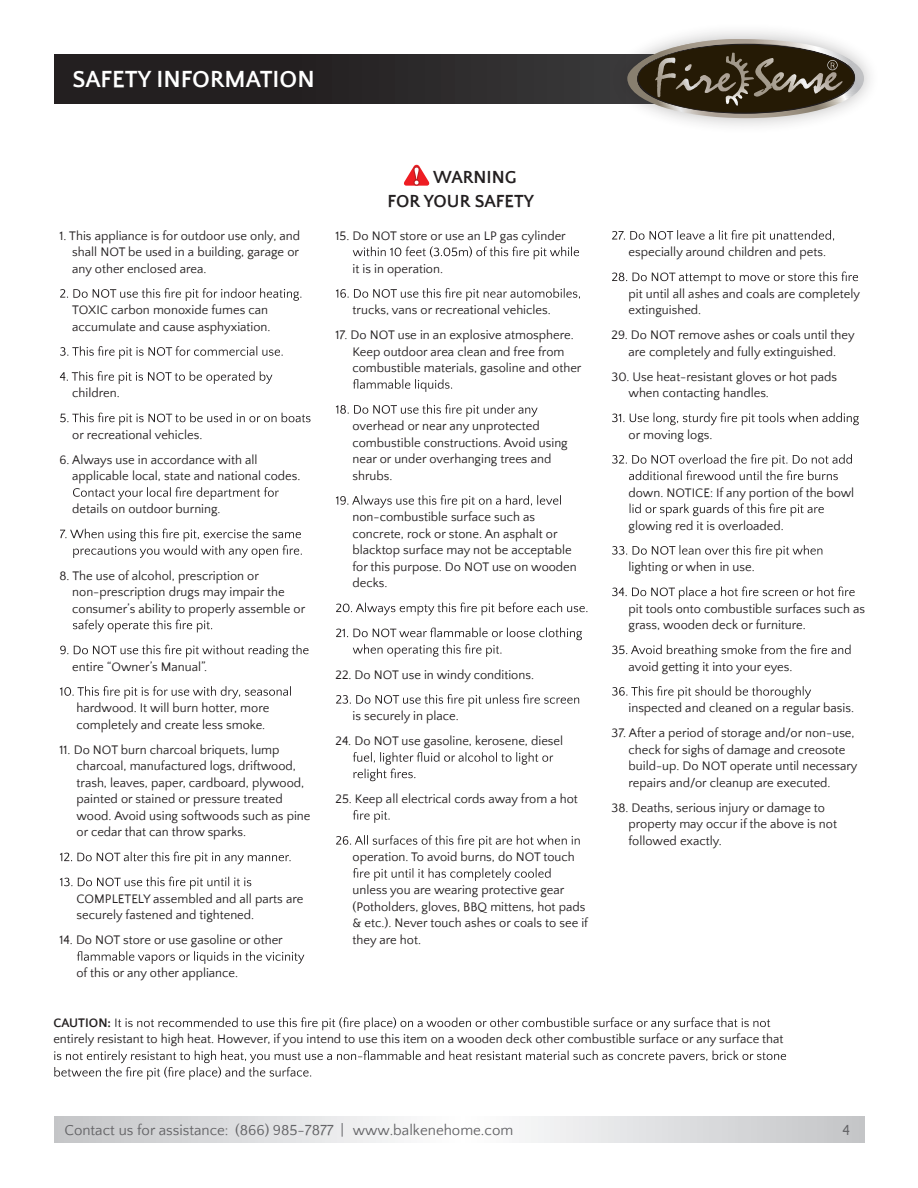
<style>
.page{position:relative;width:918px;height:1188px;background:#fff}
.page>*{position:absolute;margin:0;border:0;box-sizing:border-box;transform-origin:0 0}
.t1{font:700 24px "Quattrocento Sans";color:#fff}
.t2{font:700 18px/24px "Quattrocento Sans";color:#231f20}
.t3{font:15px "Quattrocento Sans";color:#636366}
.t4{font:12.75px/16.5px "Quattrocento Sans";color:#231f20}
.t5{font:700 12.75px "Quattrocento Sans";color:#231f20}
</style>
<div class="page">
<svg style="left:54px;top:54px;width:557px;height:49px;background:#292627"></svg>
<svg style="left:54px;top:1116px;width:811px;height:27px"></svg>
<div style="left:611px;top:22px;width:269px;height:113px;background:#231f20;opacity:.3"></div>
<svg style="left:627px;top:39px;width:237px;height:79px;background:#6f685b"></svg>
<svg style="left:60px;top:288px;width:241px;height:13px"></svg>
<svg style="left:60px;top:346px;width:223px;height:13px"></svg>
<svg style="left:60px;top:371px;width:212px;height:13px"></svg>
<svg style="left:60px;top:413px;width:251px;height:12px"></svg>
<svg style="left:73px;top:487px;width:206px;height:13px"></svg>
<svg style="left:60px;top:529px;width:242px;height:29px"></svg>
<svg style="left:73px;top:620px;width:139px;height:12px"></svg>
<svg style="left:60px;top:645px;width:248px;height:12px"></svg>
<svg style="left:60px;top:686px;width:231px;height:13px"></svg>
<svg style="left:60px;top:852px;width:231px;height:12px"></svg>
<svg style="left:60px;top:877px;width:191px;height:12px"></svg>
<svg style="left:77px;top:951px;width:227px;height:13px"></svg>
<svg style="left:353px;top:246px;width:226px;height:13px"></svg>
<svg style="left:336px;top:288px;width:244px;height:13px"></svg>
<svg style="left:353px;top:379px;width:99px;height:13px"></svg>
<svg style="left:336px;top:404px;width:202px;height:13px"></svg>
<svg style="left:336px;top:495px;width:225px;height:13px"></svg>
<svg style="left:336px;top:603px;width:251px;height:12px"></svg>
<svg style="left:336px;top:628px;width:246px;height:29px"></svg>
<svg style="left:336px;top:694px;width:243px;height:13px"></svg>
<svg style="left:353px;top:752px;width:200px;height:29px"></svg>
<svg style="left:353px;top:810px;width:37px;height:13px"></svg>
<svg style="left:336px;top:835px;width:244px;height:13px"></svg>
<svg style="left:353px;top:868px;width:198px;height:13px"></svg>
<svg style="left:612px;top:230px;width:222px;height:13px"></svg>
<svg style="left:612px;top:272px;width:246px;height:12px"></svg>
<svg style="left:612px;top:413px;width:247px;height:12px"></svg>
<svg style="left:612px;top:454px;width:240px;height:26px"></svg>
<svg style="left:630px;top:504px;width:194px;height:12px"></svg>
<svg style="left:612px;top:545px;width:210px;height:13px"></svg>
<svg style="left:612px;top:587px;width:243px;height:12px"></svg>
<svg style="left:612px;top:645px;width:239px;height:12px"></svg>
<svg style="left:612px;top:686px;width:199px;height:13px"></svg>
<svg style="left:404px;top:164px;width:26px;height:22px"></svg>
<svg style="left:115px;top:1017px;width:655px;height:13px"></svg>
<svg style="left:54px;top:1050px;width:732px;height:30px"></svg>
<h1 class="t1" style="left:72px;top:67px;width:244px">SAFETY INFORMATION</h1>
<p class="t4" style="left:72px;top:228px;width:229px;text-align:justify;text-indent:-13px">1. This appliance is for outdoor use only, and shall NOT be used in a building, garage or any other enclosed area.</p>
<p class="t4" style="left:72px;top:302px;width:200px">TOXIC carbon monoxide fumes can accumulate and cause asphyxiation.</p>
<p class="t4" style="left:72px;top:385px;width:49px">children.</p>
<p class="t4" style="left:72px;top:427px;width:132px">or recreational vehicles.</p>
<p class="t4" style="left:72px;top:452px;width:230px;text-indent:-13px">6. Always use in accordance with all applicable local, state and national codes.</p>
<p class="t4" style="left:72px;top:501px;width:150px">details on outdoor burning.</p>
<p class="t4" style="left:72px;top:568px;width:235px;text-indent:-13px">8. The use of alcohol, prescription or non-prescription drugs may impair the consumer’s ability to properly assemble or</p>
<p class="t4" style="left:72px;top:659px;width:136px">entire “Owner’s Manual”.</p>
<p class="t4" style="left:77px;top:700px;width:194px">hardwood. It will burn hotter, more completely and create less smoke.</p>
<p class="t4" style="left:77px;top:742px;width:235px;text-indent:-17px">11. Do NOT burn charcoal briquets, lump charcoal, manufactured logs, driftwood, trash, leaves, paper, cardboard, plywood, painted or stained or pressure treated wood. Avoid using softwoods such as pine or cedar that can throw sparks.</p>
<p class="t4" style="left:77px;top:891px;width:228px">COMPLETELY assembled and all parts are securely fastened and tightened.</p>
<p class="t4" style="left:60px;top:932px;width:225px">14. Do NOT store or use gasoline or other</p>
<p class="t4" style="left:77px;top:965px;width:163px">of this or any other appliance.</p>
<h2 class="t2" style="left:387px;top:165px;width:148px;text-indent:46px">WARNING<br>FOR YOUR SAFETY</h2>
<p class="t4" style="left:336px;top:228px;width:232px">15. Do NOT store or use an LP gas cylinder</p>
<p class="t4" style="left:353px;top:261px;width:92px">it is in operation.</p>
<p class="t4" style="left:353px;top:302px;width:200px">trucks, vans or recreational vehicles.</p>
<p class="t4" style="left:353px;top:327px;width:230px;text-indent:-17px">17. Do NOT use in an explosive atmosphere.<br>Keep outdoor area clean and free from combustible materials, gasoline and other</p>
<p class="t4" style="left:353px;top:418px;width:217px">overhead or near any unprotected combustible constructions. Avoid using near or under overhanging trees and shrubs.</p>
<p class="t4" style="left:353px;top:509px;width:226px">non-combustible surface such as concrete, rock or stone. An asphalt or blacktop surface may not be acceptable for this purpose. Do NOT use on wooden decks.</p>
<p class="t4" style="left:336px;top:667px;width:200px">22. Do NOT use in windy conditions.</p>
<p class="t4" style="left:353px;top:708px;width:108px">is securely in place.</p>
<p class="t4" style="left:336px;top:733px;width:229px">24. Do NOT use gasoline, kerosene, diesel</p>
<p class="t4" style="left:336px;top:791px;width:244px">25. Keep all electrical cords away from a hot</p>
<p class="t4" style="left:353px;top:849px;width:224px">operation. To avoid burns, do NOT touch</p>
<p class="t4" style="left:353px;top:882px;width:237px">unless you are wearing protective gear (Potholders, gloves, BBQ mittens, hot pads &amp; etc.). Never touch ashes or coals to see if they are hot.</p>
<p class="t4" style="left:629px;top:244px;width:199px">especially around children and pets.</p>
<p class="t4" style="left:629px;top:286px;width:233px">pit until all ashes and coals are completely extinguished.</p>
<p class="t4" style="left:612px;top:327px;width:245px;text-align:center">29. Do NOT remove ashes or coals until they are completely and fully extinguished.</p>
<p class="t4" style="left:629px;top:369px;width:210px;text-indent:-17px">30. Use heat-resistant gloves or hot pads when contacting handles.</p>
<p class="t4" style="left:629px;top:427px;width:85px">or moving logs.</p>
<p class="t4" style="left:629px;top:485px;width:227px">down. NOTICE: If any portion of the bowl</p>
<p class="t4" style="left:629px;top:518px;width:157px">glowing red it is overloaded.</p>
<p class="t4" style="left:629px;top:559px;width:128px">lighting or when in use.</p>
<p class="t4" style="left:629px;top:601px;width:238px">pit tools onto combustible surfaces such as grass, wooden deck or furniture.</p>
<p class="t4" style="left:629px;top:659px;width:165px">avoid getting it into your eyes.</p>
<p class="t4" style="left:629px;top:700px;width:227px">inspected and cleaned on a regular basis.</p>
<p class="t4" style="left:629px;top:725px;width:231px;text-indent:-17px">37. After a period of storage and/or non-use, check for sighs of damage and creosote build-up. Do NOT operate until necessary repairs and/or cleanup are executed.</p>
<p class="t4" style="left:629px;top:800px;width:210px;text-indent:-17px">38. Deaths, serious injury or damage to property may occur if the above is not followed exactly.</p>
<p class="t5" style="left:53px;top:1016px;width:59px">CAUTION:</p>
<p class="t4" style="left:53px;top:1031px;width:732px">entirely resistant to high heat. However, if you intend to use this item on a wooden deck other combustible surface or any surface that</p>
<p class="t3" style="left:64px;top:1122px;width:450px">Contact us for assistance: (866) 985-7877 | www.balkenehome.com</p>
<p class="t3" style="left:842px;top:1122px;width:9px">4</p>
</div>
